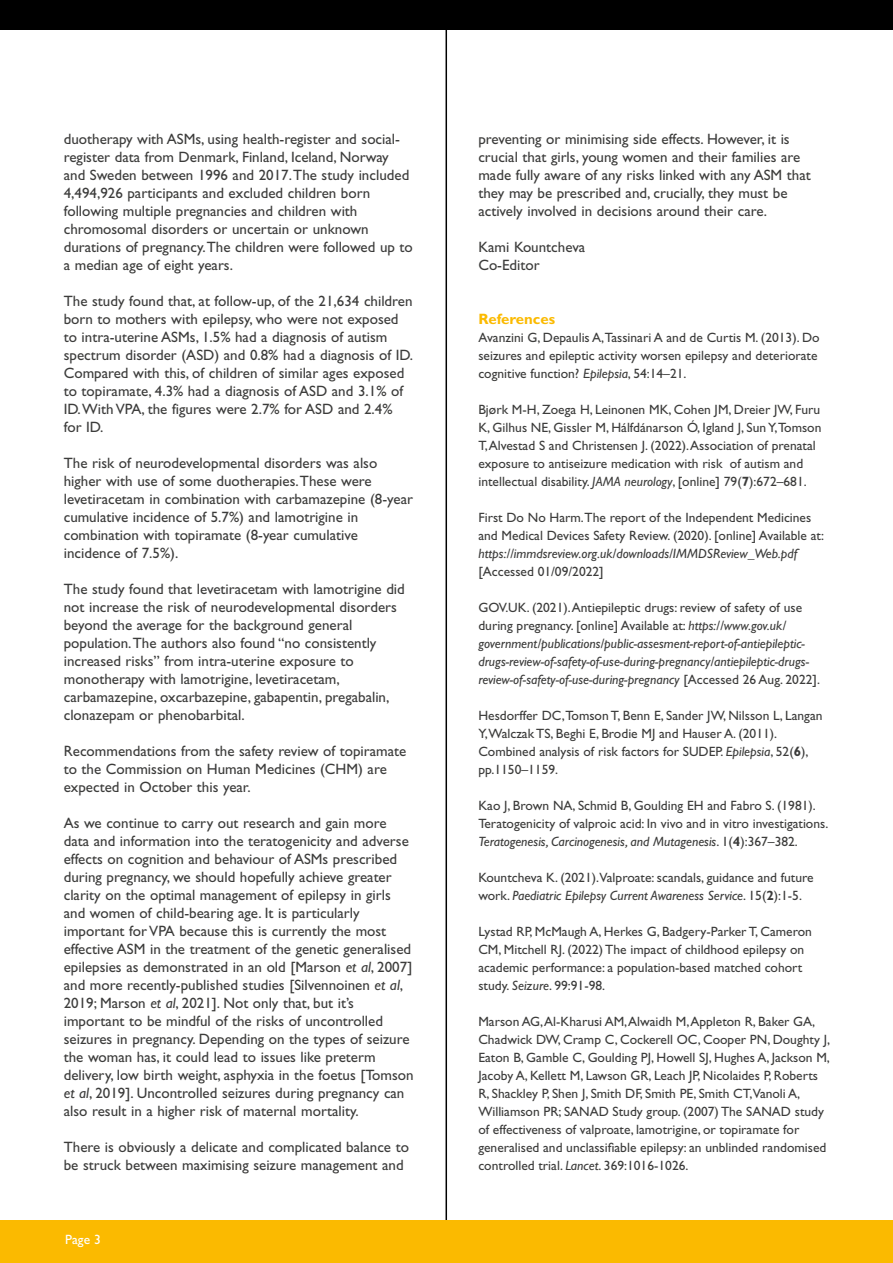
<style>
.page{position:relative;width:893px;height:1263px;background:#fff}
.page>*{position:absolute;margin:0;border:0;box-sizing:border-box;transform-origin:0 0}
.t1{font:15px/18px "Gill Sans Std";color:#3c3c3b}
.t2{font:700 15px "Gill Sans Std";color:#fbba00}
.t3{font:13.5px/18px "Gill Sans Std";color:#3c3c3b}
.t4{font:italic 13.5px/18px "Gill Sans Std";color:#3c3c3b}
.t5{font:13.5px "Gill Sans Std";color:#fff}
.s1{font-style:italic}
.s2{font-weight:700}
.s3{font-style:normal}
</style>
<div class="page">
<hr style="left:446px;top:28px;width:1px;height:1192px;background:#000">
<div style="left:0;top:0;width:893px;height:30px;background:#000"></div>
<div style="left:0;top:1220px;width:893px;height:43px;background:#fbba00"></div>
<p class="t1" style="left:64px;top:130px;width:351px">duotherapy with ASMs, using health-register and social&shy;register data from Denmark, Finland, Iceland, Norway and Sweden between 1996 and 2017. The study included 4,494,926 participants and excluded children born following multiple pregnancies and children with chromosomal disorders or uncertain or unknown durations of pregnancy. The children were followed up to a median age of eight years.</p>
<p class="t1" style="left:64px;top:292px;width:351px">The study found that, at follow-up, of the 21,634 children born to mothers with epilepsy, who were not exposed to intra-uterine ASMs, 1.5% had a diagnosis of autism spectrum disorder (ASD) and 0.8% had a diagnosis of ID.<br>Compared with this, of children of similar ages exposed to topiramate, 4.3% had a diagnosis of ASD and 3.1% of ID. With VPA, the figures were 2.7% for ASD and 2.4% for ID.</p>
<p class="t1" style="left:64px;top:454px;width:351px">The risk of neurodevelopmental disorders was also higher with use of some duotherapies. These were levetiracetam in combination with carbamazepine (8-year cumulative incidence of 5.7%) and lamotrigine in combination with topiramate (8-year cumulative incidence of 7.5%).</p>
<p class="t1" style="left:64px;top:580px;width:343px">The study found that levetiracetam with lamotrigine did not increase the risk of neurodevelopmental disorders beyond the average for the background general population. The authors also found “no consistently increased risks” from intra-uterine exposure to monotherapy with lamotrigine, levetiracetam, carbamazepine, oxcarbazepine, gabapentin, pregabalin, clonazepam or phenobarbital.</p>
<p class="t1" style="left:64px;top:742px;width:344px">Recommendations from the safety review of topiramate to the Commission on Human Medicines (CHM) are expected in October this year.</p>
<p class="t1" style="left:64px;top:814px;width:351px">As we continue to carry out research and gain more data and information into the teratogenicity and adverse effects on cognition and behaviour of ASMs prescribed during pregnancy, we should hopefully achieve greater clarity on the optimal management of epilepsy in girls and women of child-bearing age. It is particularly important for VPA because this is currently the most effective ASM in the treatment of the genetic generalised epilepsies as demonstrated in an old [Marson <span class="s1">et al</span>, 2007] and more recently-published studies [Silvennoinen <span class="s1">et al</span>, 2019; Marson <span class="s1">et al</span>, 2021]. Not only that, but it’s important to be mindful of the risks of uncontrolled seizures in pregnancy. Depending on the types of seizure the woman has, it could lead to issues like preterm delivery, low birth weight, asphyxia in the foetus [Tomson <span class="s1">et al</span>, 2019]. Uncontrolled seizures during pregnancy can also result in a higher risk of maternal mortality.</p>
<p class="t1" style="left:64px;top:1138px;width:347px">There is obviously a delicate and complicated balance to be struck between maximising seizure management and</p>
<p class="t5" style="left:65px;top:1231px;width:37px">Page 3</p>
<p class="t1" style="left:478px;top:130px;width:334px">preventing or minimising side effects. However, it is crucial that girls, young women and their families are made fully aware of any risks linked with any ASM that they may be prescribed and, crucially, they must be actively involved in decisions around their care.</p>
<p class="t1" style="left:478px;top:238px;width:108px">Kami Kountcheva<br>Co-Editor</p>
<p class="t2" style="left:478px;top:310px;width:78px">References</p>
<p class="t3" style="left:478px;top:329px;width:343px">Avanzini G, Depaulis A,Tassinari A and de Curtis M. (2013). Do seizures and epileptic activity worsen epilepsy and deteriorate cognitive function? <span class="s1">Epilepsia</span>, 54:14–21.</p>
<p class="t3" style="left:478px;top:401px;width:345px">Bjørk M-H, Zoega H, Leinonen MK, Cohen JM, Dreier JW, Furu K, Gilhus NE, Gissler M, Hálfdánarson Ó, Igland J, Sun Y,Tomson T, Alvestad S and Christensen J. (2022). Association of prenatal exposure to antiseizure medication with risk of autism and intellectual disability. <span class="s1">JAMA neurology</span>, [online] 79(<span class="s2">7</span>):672–681.</p>
<p class="t3" style="left:478px;top:509px;width:347px">First Do No Harm.The report of the Independent Medicines and Medical Devices Safety Review. (2020). [online] Available at:</p>
<p class="t4" style="left:478px;top:545px;width:321px">https://immdsreview.org.uk/downloads/IMMDSReview_Web.pdf</p>
<p class="t3" style="left:478px;top:563px;width:127px">[Accessed 01/09/2022]</p>
<p class="t4" style="left:478px;top:599px;width:343px"><span class="s3">GOV.UK. (2021). Antiepileptic drugs: review of safety of use during pregnancy. [online] Available at:</span> https://www.gov.uk/ government/publications/public-assesment-report-of-antiepileptic&shy;drugs-review-of-safety-of-use-during-pregnancy/antiepileptic-drugs&shy;review-of-safety-of-use-during-pregnancy <span class="s3">[Accessed 26 Aug. 2022].</span></p>
<p class="t3" style="left:478px;top:706px;width:346px">Hesdorffer DC,Tomson T, Benn E, Sander JW, Nilsson L, Langan Y,Walczak TS, Beghi E, Brodie MJ and Hauser A. (2011).<br>Combined analysis of risk factors for SUDEP. <span class="s1">Epilepsia</span>, 52(<span class="s2">6</span>), pp.1150–1159.</p>
<p class="t3" style="left:478px;top:796px;width:351px">Kao J, Brown NA, Schmid B, Goulding EH and Fabro S. (1981).<br>Teratogenicity of valproic acid: In vivo and in vitro investigations.<br><span class="s1">Teratogenesis, Carcinogenesis, and Mutagenesis</span>. 1(<span class="s2">4</span>):367–382.</p>
<p class="t3" style="left:478px;top:868px;width:337px">Kountcheva K. (2021).Valproate: scandals, guidance and future work. <span class="s1">Paediatric Epilepsy Current Awareness Service</span>. 15(<span class="s2">2</span>):1-5.</p>
<p class="t3" style="left:478px;top:922px;width:335px">Lystad RP, McMaugh A, Herkes G, Badgery-Parker T, Cameron CM, Mitchell RJ. (2022) The impact of childhood epilepsy on academic performance: a population-based matched cohort study. <span class="s1">Seizure</span>. 99:91-98.</p>
<p class="t3" style="left:478px;top:1012px;width:353px">Marson AG, Al-Kharusi AM, Alwaidh M, Appleton R, Baker GA, Chadwick DW, Cramp C, Cockerell OC, Cooper PN, Doughty J, Eaton B, Gamble C, Goulding PJ, Howell SJ, Hughes A, Jackson M, Jacoby A, Kellett M, Lawson GR, Leach JP, Nicolaides P, Roberts R, Shackley P, Shen J, Smith DF, Smith PE, Smith CT,Vanoli A, Williamson PR; SANAD Study group. (2007) The SANAD study of effectiveness of valproate, lamotrigine, or topiramate for generalised and unclassifiable epilepsy: an unblinded randomised controlled trial. <span class="s1">Lancet</span>. 369:1016-1026.</p>
</div>
